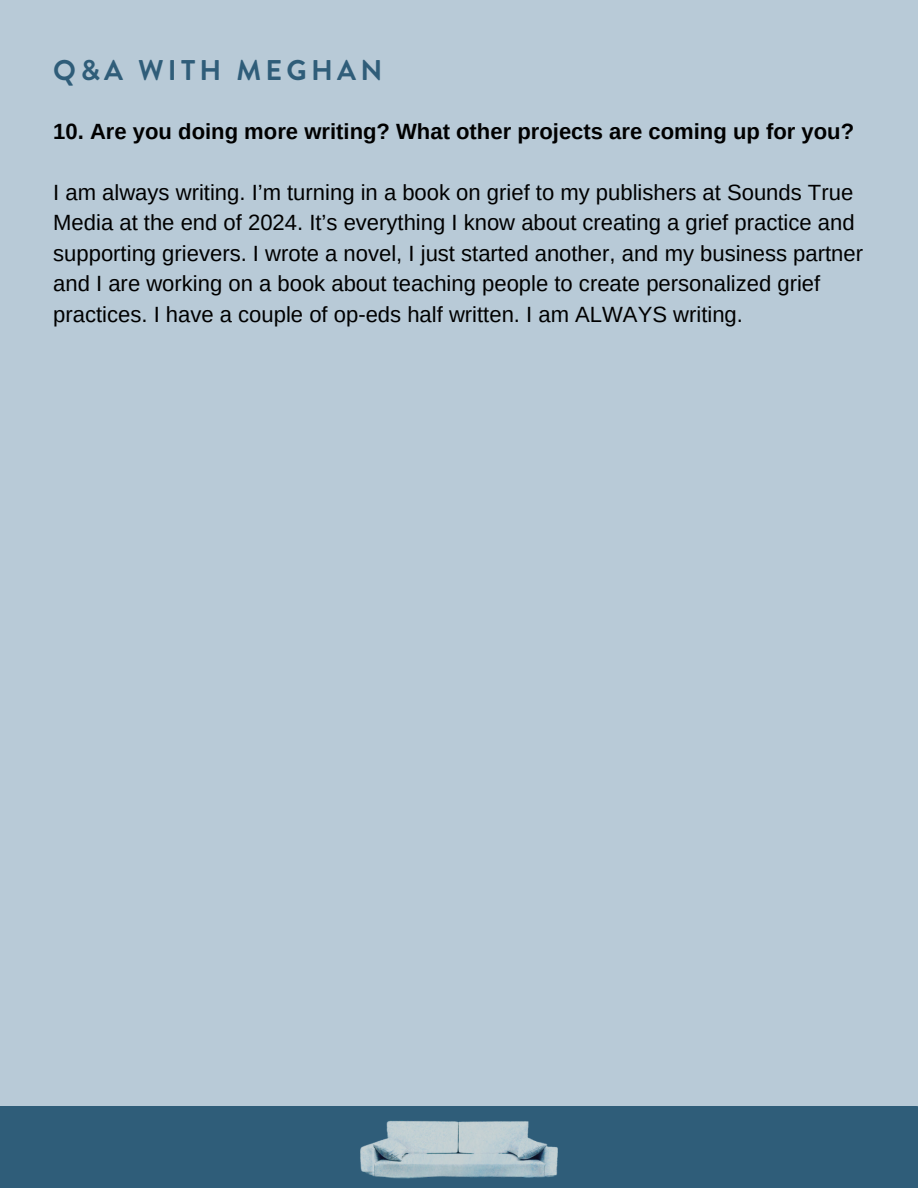
<style>
.page{position:relative;width:918px;height:1188px;background:#b8cad7}
.page>*{position:absolute;margin:0;border:0;box-sizing:border-box;transform-origin:0 0}
.t1{font:700 28.5px "Brandon Grotesque";letter-spacing:.15em;color:#2f5d79}
.t2{font:22.05px/30.3px "Arimo";color:#000}
.t3{font:700 22.05px "Arimo";color:#000}
</style>
<div class="page">
<div style="left:0;top:1106px;width:918px;height:82px;background:#2f5d79"></div>
<img style="left:360px;top:1120px;width:198px;height:59px">
<p class="t1" style="left:53px;top:50px;width:331px">Q&amp;A WITH MEGHAN</p>
<p class="t3" style="left:53px;top:119px;width:802px">10. Are you doing more writing? What other projects are coming up for you?</p>
<p class="t2" style="left:53px;top:177px;width:811px">I am always writing. I’m turning in a book on grief to my publishers at Sounds True Media at the end of 2024. It’s everything I know about creating a grief practice and supporting grievers. I wrote a novel, I just started another, and my business partner and I are working on a book about teaching people to create personalized grief practices. I have a couple of op-eds half written. I am ALWAYS writing.</p>
</div>
